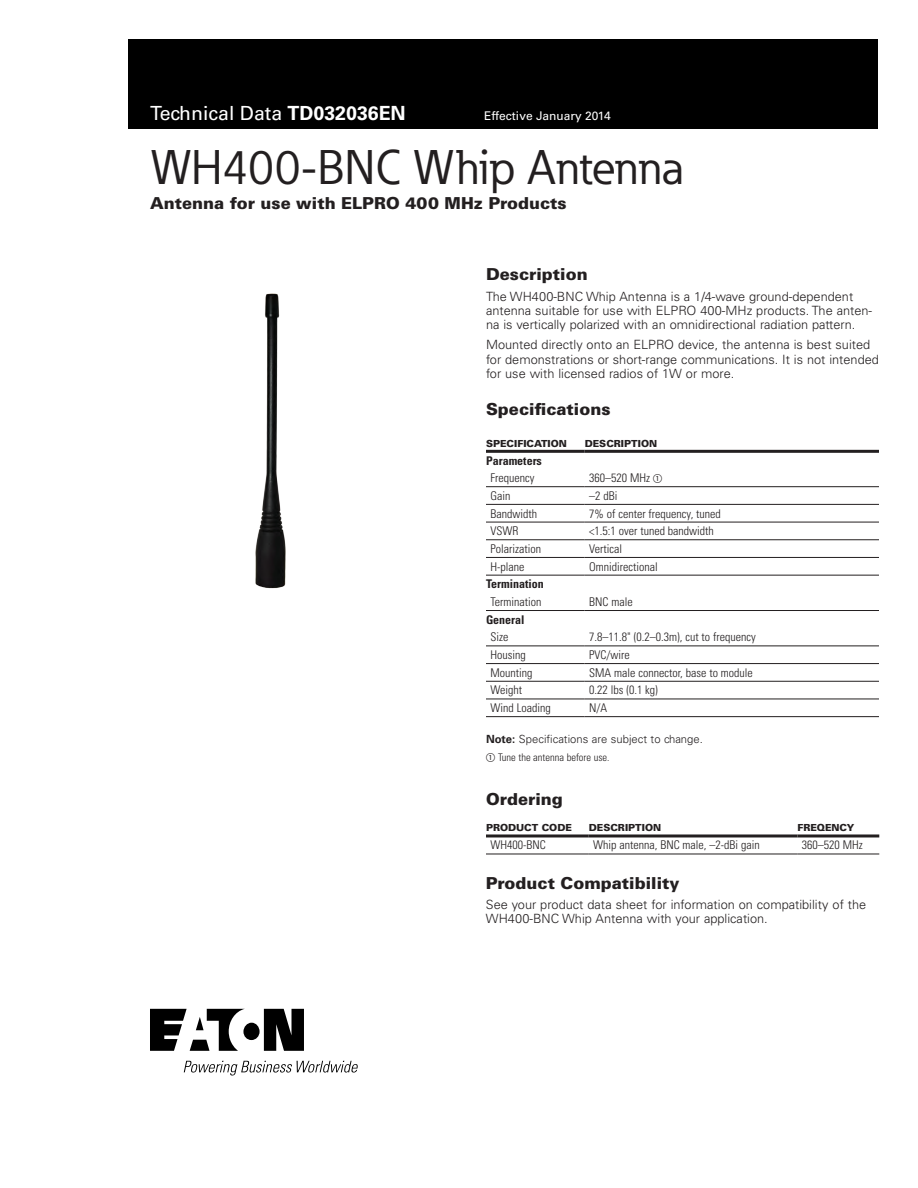
<style>
.page{position:relative;width:918px;height:1188px;background:#fff}
.page>*{position:absolute;margin:0;border:0;box-sizing:border-box;transform-origin:0 0}
._00_Product{font:48px "Eaton";color:#231f20}
._00_Application{font:19.5px "Univers LT Std";color:#fff}
._01_Head1{font:900 16.5px "Univers LT Std";color:#231f20}
._02_Body{font:300 12.75px/14.2px "Univers LT Std";color:#231f20}
._02_Body_Last{font:300 12.75px/14.2px "Univers LT Std";color:#231f20}
._03_Table_Body{font:300 condensed 12px "Univers LT Std";color:#231f20}
._03_Table_Head{font:700 condensed 12px "Univers LT Std";color:#231f20}
._00_Brand{font:12px "Univers LT Std";color:#fff}
.t1{font:300 11.25px "Univers LT Std";color:#231f20}
.t2{font:300 condensed 10.5px "Univers LT Std";color:#231f20}
._03_Table_Main_Head{font:900 9.75px "Univers LT Std";color:#231f20}
.s1{font-weight:700}
.s2{font-family:"European Pi One";font-weight:400;font-stretch:normal;font-size:9px}
</style>
<div class="page">
<div style="left:128px;top:39px;width:750px;height:90px;background:#000"></div>
<hr style="left:486px;top:486px;width:99px;height:1px;background:#231f20">
<hr style="left:585px;top:486px;width:294px;height:1px;background:#231f20">
<hr style="left:486px;top:504px;width:99px;height:1px;background:#231f20">
<hr style="left:585px;top:504px;width:294px;height:1px;background:#231f20">
<hr style="left:486px;top:522px;width:99px;height:1px;background:#231f20">
<hr style="left:585px;top:522px;width:294px;height:1px;background:#231f20">
<hr style="left:486px;top:540px;width:99px;height:1px;background:#231f20">
<hr style="left:585px;top:540px;width:294px;height:1px;background:#231f20">
<hr style="left:486px;top:557px;width:99px;height:1px;background:#231f20">
<hr style="left:585px;top:557px;width:294px;height:1px;background:#231f20">
<hr style="left:585px;top:646px;width:294px;height:1px;background:#231f20">
<hr style="left:585px;top:663px;width:294px;height:1px;background:#231f20">
<hr style="left:585px;top:681px;width:294px;height:1px;background:#231f20">
<hr style="left:486px;top:699px;width:99px;height:1px;background:#231f20">
<hr style="left:585px;top:699px;width:294px;height:1px;background:#231f20">
<hr style="left:486px;top:575px;width:99px;height:1px;background:#231f20">
<hr style="left:585px;top:575px;width:294px;height:1px;background:#231f20">
<hr style="left:486px;top:610px;width:99px;height:1px;background:#231f20">
<hr style="left:585px;top:610px;width:294px;height:1px;background:#231f20">
<hr style="left:486px;top:716px;width:99px;height:1px;background:#231f20">
<hr style="left:585px;top:716px;width:294px;height:1px;background:#231f20">
<hr style="left:486px;top:450px;width:99px;height:3px;background:#231f20">
<hr style="left:585px;top:450px;width:294px;height:3px;background:#231f20">
<hr style="left:486px;top:663px;width:99px;height:1px;background:#231f20">
<hr style="left:486px;top:681px;width:99px;height:1px;background:#231f20">
<hr style="left:486px;top:646px;width:99px;height:1px;background:#231f20">
<hr style="left:486px;top:854px;width:103px;height:1px;background:#231f20">
<hr style="left:589px;top:854px;width:208px;height:1px;background:#231f20">
<hr style="left:797px;top:854px;width:82px;height:1px;background:#231f20">
<hr style="left:486px;top:834px;width:103px;height:3px;background:#231f20">
<hr style="left:589px;top:834px;width:208px;height:3px;background:#231f20">
<hr style="left:797px;top:834px;width:82px;height:3px;background:#231f20">
<img style="left:255px;top:293px;width:31px;height:296px">
<svg style="left:150px;top:1009px;width:154px;height:42px"></svg>
<svg style="left:184px;top:1061px;width:174px;height:15px"></svg>
<p class="_00_Application" style="left:150px;top:102px;width:257px">Technical Data <span class="s1">TD032036EN</span></p>
<p class="_00_Brand" style="left:484px;top:109px;width:128px">Effective January 2014</p>
<p class="_00_Product" style="left:150px;top:137px;width:535px">WH400-BNC Whip Antenna</p>
<p class="_01_Head1" style="left:150px;top:193px;width:418px">Antenna for use with ELPRO 400 MHz Products</p>
<p class="_01_Head1" style="left:486px;top:264px;width:103px">Description</p>
<p class="_02_Body" style="left:486px;top:289px;width:388px">The WH400-BNC Whip Antenna is a 1/4‑wave ground-dependent antenna suitable for use with ELPRO 400-MHz products. The anten&shy;na is vertically polarized with an omnidirectional radiation pattern.</p>
<p class="_02_Body_Last" style="left:486px;top:338px;width:395px">Mounted directly onto an ELPRO device, the antenna is best suited for demonstrations or short-range communications. It is not intended for use with licensed radios of 1W or more.</p>
<p class="_01_Head1" style="left:486px;top:399px;width:126px">Specifications</p>
<p class="_03_Table_Main_Head" style="left:486px;top:437px;width:83px">SPECIFICATION</p>
<p class="_03_Table_Main_Head" style="left:585px;top:437px;width:74px">DESCRIPTION</p>
<p class="_03_Table_Head" style="left:486px;top:453px;width:57px">Parameters</p>
<p class="_03_Table_Body" style="left:490px;top:471px;width:45px">Frequency</p>
<p class="_03_Table_Body" style="left:589px;top:471px;width:74px">360–520 MHz <span class="s2">a</span></p>
<p class="_03_Table_Body" style="left:490px;top:488px;width:21px">Gain</p>
<p class="_03_Table_Body" style="left:589px;top:488px;width:30px">–2 dBi</p>
<p class="_03_Table_Body" style="left:490px;top:506px;width:48px">Bandwidth</p>
<p class="_03_Table_Body" style="left:589px;top:506px;width:133px">7% of center frequency, tuned</p>
<p class="_03_Table_Body" style="left:490px;top:524px;width:29px">VSWR</p>
<p class="_03_Table_Body" style="left:589px;top:524px;width:126px">&lt;1.5:1 over tuned bandwidth</p>
<p class="_03_Table_Body" style="left:490px;top:542px;width:52px">Polarization</p>
<p class="_03_Table_Body" style="left:589px;top:542px;width:34px">Vertical</p>
<p class="_03_Table_Body" style="left:490px;top:559px;width:35px">H-plane</p>
<p class="_03_Table_Body" style="left:589px;top:559px;width:70px">Omnidirectional</p>
<p class="_03_Table_Head" style="left:486px;top:577px;width:59px">Termination</p>
<p class="_03_Table_Body" style="left:490px;top:595px;width:53px">Termination</p>
<p class="_03_Table_Body" style="left:589px;top:595px;width:45px">BNC male</p>
<p class="_03_Table_Head" style="left:486px;top:612px;width:40px">General</p>
<p class="_03_Table_Body" style="left:490px;top:630px;width:19px">Size</p>
<p class="_03_Table_Body" style="left:589px;top:630px;width:168px">7.8–11.8" (0.2–0.3m), cut to frequency</p>
<p class="_03_Table_Body" style="left:490px;top:648px;width:37px">Housing</p>
<p class="_03_Table_Body" style="left:589px;top:648px;width:42px">PVC/wire</p>
<p class="_03_Table_Body" style="left:490px;top:665px;width:43px">Mounting</p>
<p class="_03_Table_Body" style="left:589px;top:665px;width:165px">SMA male connector, base to module</p>
<p class="_03_Table_Body" style="left:490px;top:683px;width:33px">Weight</p>
<p class="_03_Table_Body" style="left:589px;top:683px;width:70px">0.22 lbs (0.1 kg)</p>
<p class="_03_Table_Body" style="left:490px;top:701px;width:62px">Wind Loading</p>
<p class="_03_Table_Body" style="left:589px;top:701px;width:19px">N/A</p>
<p class="t1" style="left:486px;top:732px;width:218px"><span class="s1">NNote:</span> Specifications are subject to change.</p>
<p class="t2" style="left:486px;top:751px;width:125px"><span class="s2">a</span> Tune the antenna before use.</p>
<p class="_01_Head1" style="left:486px;top:788px;width:78px">Ordering</p>
<p class="_03_Table_Main_Head" style="left:486px;top:822px;width:88px">PRODUCT CODE</p>
<p class="_03_Table_Main_Head" style="left:589px;top:822px;width:74px">DESCRIPTION</p>
<p class="_03_Table_Main_Head" style="left:797px;top:822px;width:58px">FREQENCY</p>
<p class="_03_Table_Body" style="left:490px;top:838px;width:57px">WH400-BNC</p>
<p class="_03_Table_Body" style="left:593px;top:838px;width:168px">Whip antenna, BNC male, –2‑dBi gain</p>
<p class="_03_Table_Body" style="left:802px;top:838px;width:62px">360–520 MHz</p>
<p class="_01_Head1" style="left:486px;top:873px;width:195px">Product Compatibility</p>
<p class="_02_Body" style="left:486px;top:897px;width:382px">See your product data sheet for information on compatibility of the<br>WH400-BNC Whip Antenna with your application.</p>
</div>
